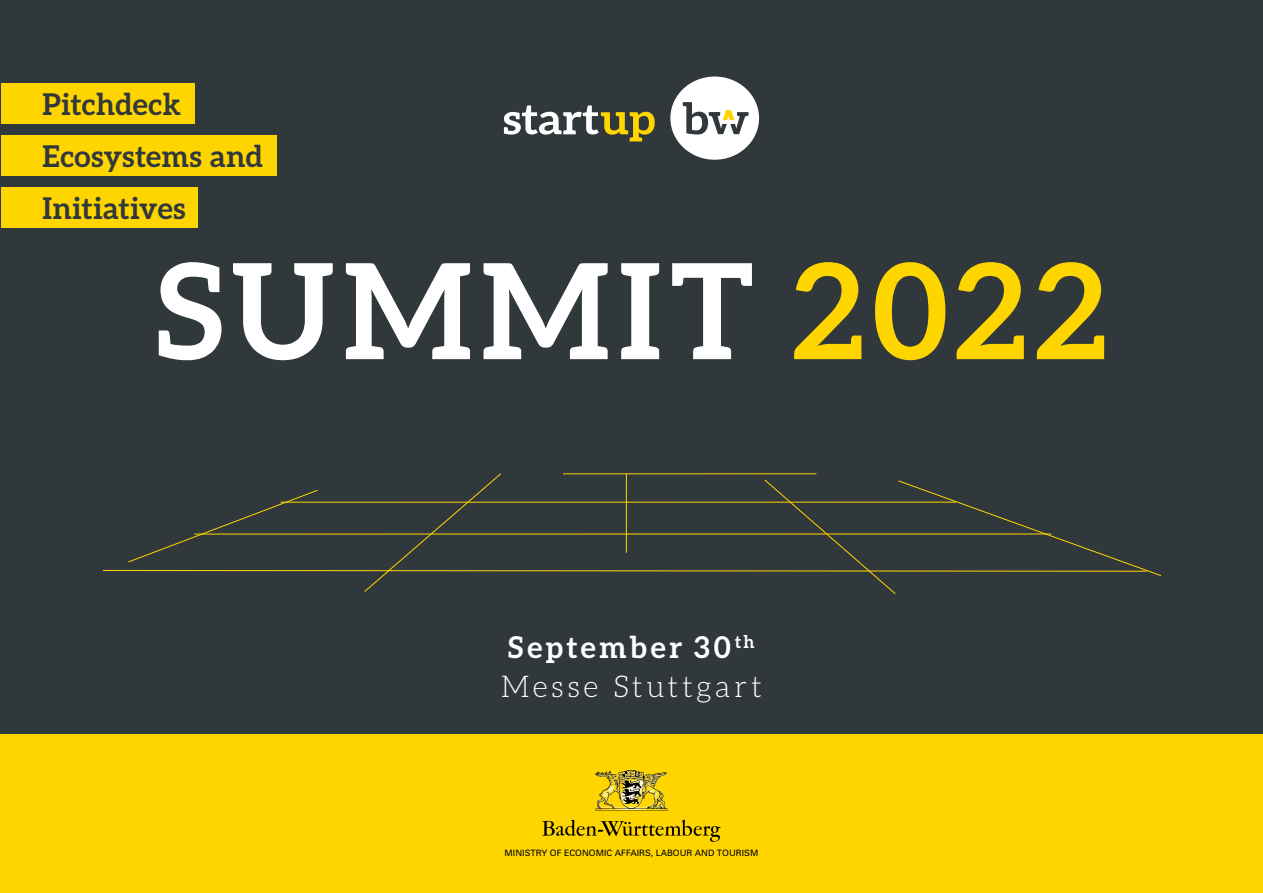
<style>
.page{position:relative;width:1263px;height:893px;background:#30383b}
.page>*{position:absolute;margin:0;border:0;box-sizing:border-box;transform-origin:0 0}
.t1{font:700 132.75px "Aleo";letter-spacing:.06em;color:#fff}
.t2{font:700 30px/52.1px "Aleo";letter-spacing:.015em;color:#30383b}
.t3{font:300 30px/39px "Aleo";letter-spacing:.115em;color:#fff}
.t4{font:8.85px "Univers";color:#000}
.s1{color:#ffd500}
.s2{font-weight:700}
</style>
<div class="page">
<div style="left:0;top:735px;width:1263px;height:158px;background:#ffd500"></div>
<div style="left:1px;top:83px;width:194px;height:40px;background:#ffd500"></div>
<div style="left:1px;top:135px;width:275px;height:40px;background:#ffd500"></div>
<div style="left:1px;top:187px;width:197px;height:40px;background:#ffd500"></div>
<svg style="left:103px;top:473px;width:1058px;height:121px"></svg>
<img style="left:596px;top:771px;width:72px;height:39px">
<svg style="left:542px;top:820px;width:178px;height:22px"></svg>
<svg style="left:504px;top:105px;width:151px;height:36px"></svg>
<svg style="left:670px;top:77px;width:89px;height:83px"></svg>
<h2 class="t2" style="left:43px;top:78px;width:222px">Pitchdeck<br>Ecosystems and<br>Initiatives</h2>
<h1 class="t1" style="left:156px;top:235px;width:952px">SUMMIT <span class="s1">2022</span></h1>
<h2 class="t3" style="left:501px;top:628px;width:263px"><span class="s2">September 30</span><sup>th<br></sup>Messe Stuttgart</h2>
<p class="t4" style="left:505px;top:847px;width:255px">MINISTRY OF ECONOMIC AFFAIRS, LABOUR AND TOURISM</p>
</div>
